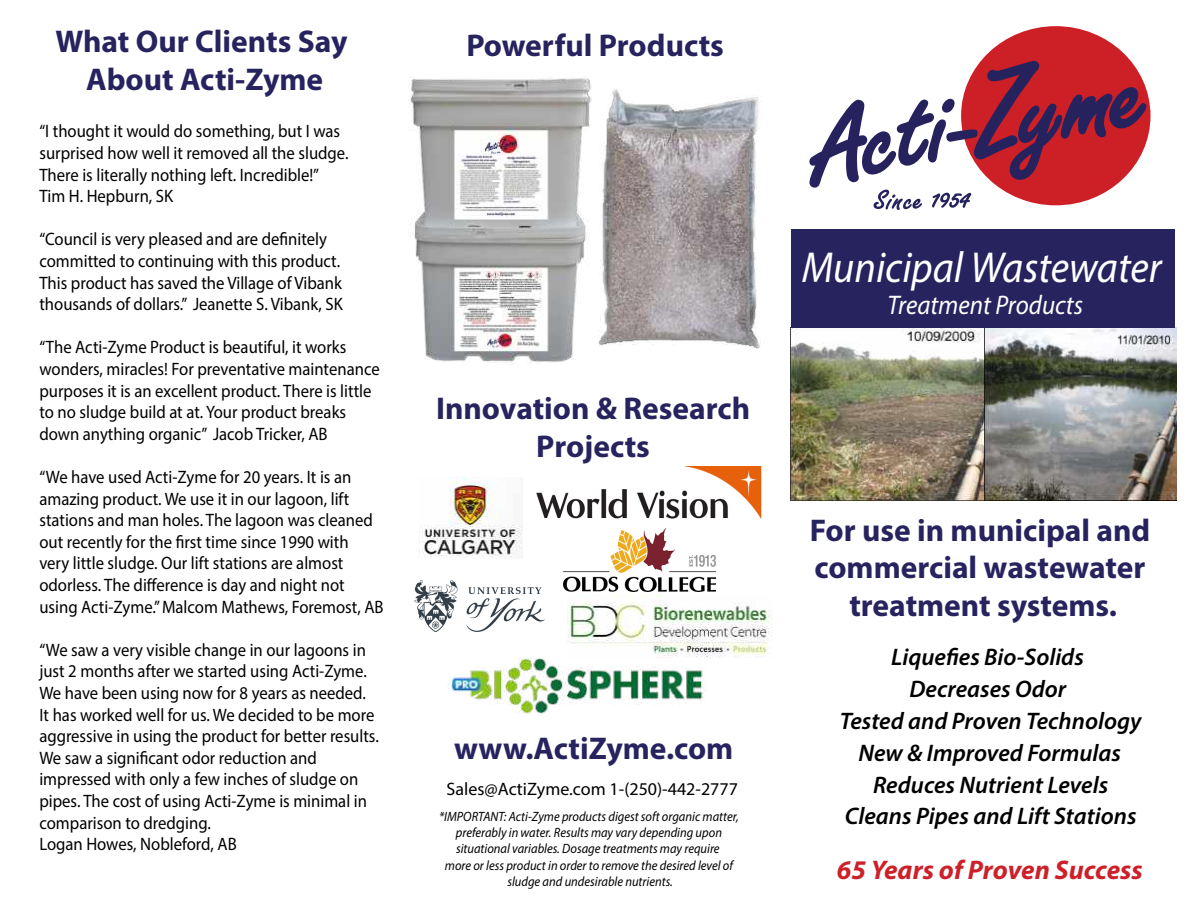
<style>
.page{position:relative;width:1188px;height:918px;background:#fff}
.page>*{position:absolute;margin:0;border:0;box-sizing:border-box;transform-origin:0 0}
.t1{font:italic 43.5px "Myriad Pro";color:#fff;scale:.93 1}
.t2{font:700 31.5px/37.8px "Myriad Pro";color:#27235e;text-align:center}
.t3{font:italic 700 27px "Myriad Pro";color:#cd2028}
.t4{font:italic 27px "Myriad Pro";color:#fff;scale:.93 1}
.t5{font:italic 600 24px/32px "Myriad Pro";color:#000;text-align:center}
.t6{font:18px/21.6px "Myriad Pro";color:#000;scale:.93 1}
.t7{font:18px "Myriad Pro";color:#000}
.t8{font:italic 13.5px/16.2px "Myriad Pro";color:#000;text-align:center;scale:.93 1}
</style>
<div class="page">
<img style="left:791px;top:328px;width:194px;height:172px">
<img style="left:985px;top:328px;width:192px;height:172px">
<img style="left:409px;top:76px;width:183px;height:287px">
<div style="left:791px;top:229px;width:383px;height:99px;background:#27235e"></div>
<div style="left:961px;top:26px;width:190px;height:179px;background:#cd2026;border-radius:50%"></div>
<svg style="left:809px;top:61px;width:338px;height:149px"></svg>
<img style="left:414px;top:581px;width:130px;height:51px">
<img style="left:419px;top:478px;width:103px;height:79px">
<img style="left:568px;top:595px;width:204px;height:63px">
<img style="left:564px;top:528px;width:151px;height:63px">
<img style="left:536px;top:467px;width:226px;height:52px">
<img style="left:450px;top:650px;width:265px;height:64px">
<img style="left:598px;top:89px;width:163px;height:261px">
<h2 class="t2" style="left:55px;top:22px;width:294px">What Our Clients Say<br>About Acti-Zyme</h2>
<p class="t6" style="left:39px;top:120px;width:334px">“I thought it would do something, but I was surprised how well it removed all the sludge.<br>There is literally nothing left. Incredible!” Tim H. Hepburn, SK</p>
<p class="t6" style="left:39px;top:228px;width:328px">“Council is very pleased and are definitely committed to continuing with this product.<br>This product has saved the Village of Vibank thousands of dollars.” Jeanette S. Vibank, SK</p>
<p class="t6" style="left:39px;top:336px;width:367px">“The Acti-Zyme Product is beautiful, it works wonders, miracles! For preventative maintenance purposes it is an excellent product. There is little to no sludge build at at. Your product breaks down anything organic” Jacob Tricker, AB</p>
<p class="t6" style="left:39px;top:466px;width:372px">“We have used Acti-Zyme for 20 years. It is an amazing product. We use it in our lagoon, lift stations and man holes. The lagoon was cleaned out recently for the first time since 1990 with<br>very little sludge. Our lift stations are almost odorless. The difference is day and night not using Acti-Zyme.” Malcom Mathews, Foremost, AB</p>
<p class="t6" style="left:39px;top:639px;width:366px">“We saw a very visible change in our lagoons in just 2 months after we started using Acti-Zyme.<br>We have been using now for 8 years as needed.<br>It has worked well for us. We decided to be more aggressive in using the product for better results.<br>We saw a significant odor reduction and impressed with only a few inches of sludge on pipes. The cost of using Acti-Zyme is minimal in comparison to dredging.<br>Logan Howes, Nobleford, AB</p>
<h2 class="t2" style="left:466px;top:26px;width:259px">Powerful Products</h2>
<h2 class="t2" style="left:436px;top:389px;width:316px">Innovation &amp; Research<br>Projects</h2>
<h2 class="t2" style="left:454px;top:728px;width:281px">www.ActiZyme.com</h2>
<p class="t7" style="left:447px;top:778px;width:293px">Sales@ActiZyme.com 1-(250)-442-2777</p>
<p class="t8" style="left:439px;top:808px;width:324px">*IMPORTANT: Acti-Zyme products digest soft organic matter, preferably in water. Results may vary depending upon situational variables. Dosage treatments may require<br>more or less product in order to remove the desired level of sludge and undesirable nutrients.</p>
<h1 class="t1" style="left:802px;top:240px;width:388px">Municipal Wastewater</h1>
<h3 class="t4" style="left:888px;top:288px;width:212px">Treatment Products</h3>
<h2 class="t2" style="left:810px;top:510px;width:342px">For use in municipal and commercial wastewater treatment systems.</h2>
<h3 class="t5" style="left:891px;top:640px;width:194px">Liquefies Bio-Solids</h3>
<h3 class="t5" style="left:909px;top:672px;width:158px">Decreases Odor</h3>
<h3 class="t5" style="left:840px;top:704px;width:303px">Tested and Proven Technology<br>New &amp; Improved Formulas</h3>
<h3 class="t5" style="left:873px;top:768px;width:237px">Reduces Nutrient Levels</h3>
<h3 class="t5" style="left:845px;top:800px;width:293px">Cleans Pipes and Lift Stations</h3>
<h3 class="t3" style="left:837px;top:852px;width:307px">65 Years of Proven Success</h3>
</div>
